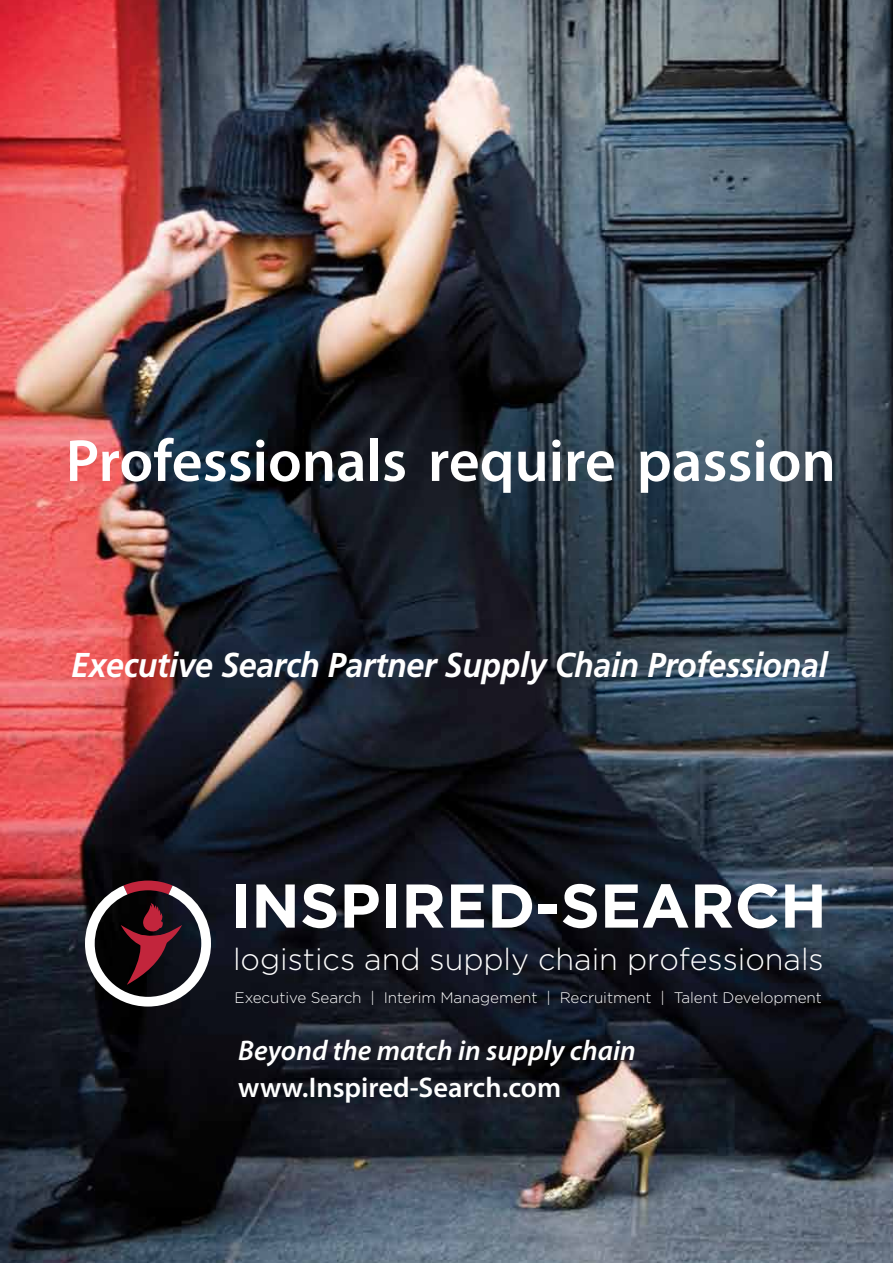
<style>
.page{position:relative;width:893px;height:1263px;background:#fff}
.page>*{position:absolute;margin:0;border:0;box-sizing:border-box;transform-origin:0 0}
.t1{font:700 61.65px "Gotham";color:#fff}
.t2{font:600 60px "Myriad Pro";color:#fff}
.t3{font:italic 700 34.5px "Frutiger LT Std";letter-spacing:-.01em;color:#fff;scale:.93 1}
.t4{font:300 30.6px "Gotham";color:#fff}
.t5{font:italic 600 28.5px "Myriad Pro";color:#fff}
.t6{font:600 28.5px "Myriad Pro";color:#fff}
.t7{font:300 15.3px "Gotham";letter-spacing:-.005em;color:#fff}
</style>
<div class="page">
<img style="left:0;top:0;width:893px;height:1262px">
<svg style="left:80px;top:876px;width:136px;height:135px"></svg>
<img style="left:0;top:1262px;width:893px;height:1px">
<h2 class="t2" style="left:66px;top:423px;width:772px">Professionals require passion</h2>
<h3 class="t3" style="left:71px;top:644px;width:815px">Executive Search Partner Supply Chain Professional</h3>
<h1 class="t1" style="left:231px;top:870px;width:598px">INSPIRED-SEARCH</h1>
<h3 class="t4" style="left:233px;top:943px;width:592px">logistics and supply chain professionals</h3>
<p class="t7" style="left:235px;top:989px;width:589px">Executive Search | Interim Management | Recruitment | Talent Development</p>
<h3 class="t5" style="left:238px;top:1032px;width:399px">Beyond the match in supply chain</h3>
<h3 class="t6" style="left:238px;top:1069px;width:324px">www.Inspired-Search.com</h3>
</div>
